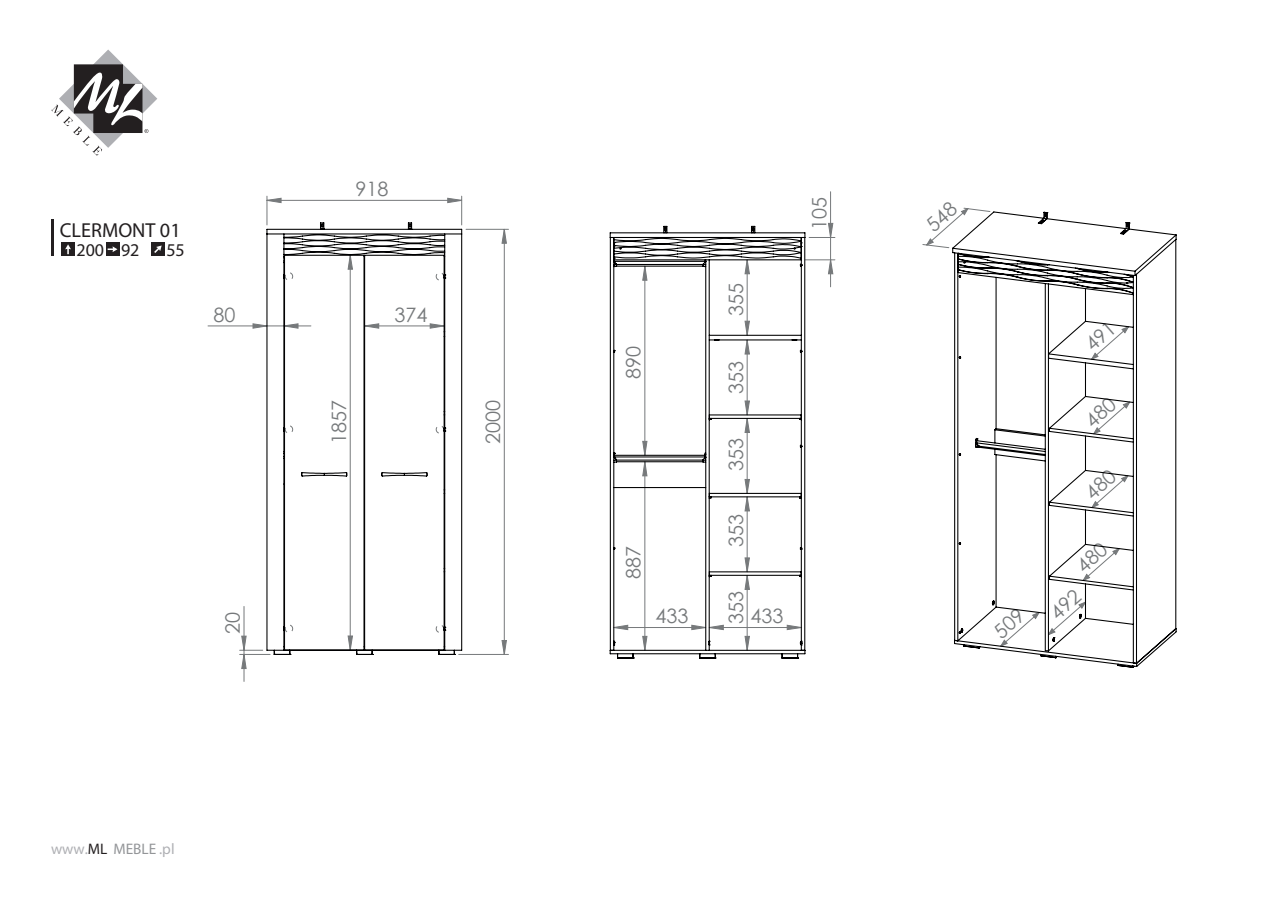
<style>
.page{position:relative;width:1280px;height:910px;background:#fff}
.page>*{position:absolute;margin:0;border:0;box-sizing:border-box;transform-origin:0 0}
.t1{font:20.25px "Myriad Pro";color:#231f20}
.t2{font:19.8px "Century Gothic";color:#76797b}
.t3{font:18px "Myriad Pro";color:#231f20}
.t4{font:15.3px "Myriad Pro";color:#aeafb3}
.s1{color:#231f20}
.s2{color:#939598}
</style>
<div class="page">
<svg style="left:51px;top:50px;width:106px;height:106px"></svg>
<div style="left:61px;top:242px;width:14px;height:14px;background:#231f20"></div>
<svg style="left:65px;top:244px;width:6px;height:10px"></svg>
<div style="left:106px;top:242px;width:13px;height:14px;background:#231f20"></div>
<div style="left:151px;top:242px;width:14px;height:14px;background:#231f20"></div>
<hr style="left:51px;top:220px;width:2px;height:36px;background:#231f20">
<svg style="left:108px;top:246px;width:9px;height:6px"></svg>
<svg style="left:154px;top:245px;width:8px;height:8px"></svg>
<hr style="left:208px;top:326px;width:59px;height:1px;background:#76797b">
<hr style="left:240px;top:654px;width:30px;height:1px;background:#76797b">
<hr style="left:244px;top:606px;width:1px;height:44px;background:#76797b">
<hr style="left:466px;top:229px;width:42px;height:1px;background:#76797b">
<hr style="left:459px;top:654px;width:49px;height:1px;background:#76797b">
<svg style="left:252px;top:196px;width:211px;height:133px"></svg>
<svg style="left:240px;top:635px;width:23px;height:46px"></svg>
<svg style="left:465px;top:229px;width:41px;height:425px"></svg>
<svg style="left:266px;top:222px;width:197px;height:433px"></svg>
<hr style="left:805px;top:259px;width:30px;height:1px;background:#76797b">
<hr style="left:830px;top:192px;width:1px;height:45px;background:#76797b">
<svg style="left:809px;top:223px;width:26px;height:64px"></svg>
<svg style="left:609px;top:225px;width:197px;height:434px"></svg>
<svg style="left:952px;top:210px;width:225px;height:458px"></svg>
<svg style="left:1075px;top:541px;width:34px;height:32px"></svg>
<svg style="left:1084px;top:468px;width:33px;height:32px"></svg>
<svg style="left:1084px;top:396px;width:33px;height:32px"></svg>
<svg style="left:1084px;top:323px;width:30px;height:29px"></svg>
<svg style="left:1048px;top:588px;width:34px;height:32px"></svg>
<svg style="left:993px;top:608px;width:32px;height:31px"></svg>
<svg style="left:941px;top:210px;width:17px;height:22px"></svg>
<p class="t1" style="left:60px;top:218px;width:122px">CLERMONT 01</p>
<p class="t3" style="left:76px;top:239px;width:64px">200 92</p>
<p class="t3" style="left:166px;top:239px;width:20px">55</p>
<p class="t2" style="left:214px;top:301px;width:23px">80</p>
<p class="t2" style="left:219px;top:634px;width:23px;rotate:-90deg">20</p>
<p class="t4" style="left:51px;top:839px;width:125px">www.<span class="s1">ML</span> <span class="s2">MEBLE</span> .pl</p>
<p class="t2" style="left:355px;top:175px;width:34px">918</p>
<p class="t2" style="left:325px;top:444px;width:45px;rotate:-90deg">1857</p>
<p class="t2" style="left:394px;top:301px;width:34px">374</p>
<p class="t2" style="left:479px;top:444px;width:45px;rotate:-90deg">2000</p>
<p class="t2" style="left:620px;top:379px;width:34px;rotate:-90deg">890</p>
<p class="t2" style="left:722px;top:316px;width:34px;rotate:-90deg">355</p>
<p class="t2" style="left:722px;top:394px;width:34px;rotate:-90deg">353</p>
<p class="t2" style="left:722px;top:471px;width:34px;rotate:-90deg">353</p>
<p class="t2" style="left:620px;top:579px;width:34px;rotate:-90deg">887</p>
<p class="t2" style="left:722px;top:547px;width:34px;rotate:-90deg">353</p>
<p class="t2" style="left:722px;top:624px;width:34px;rotate:-90deg">353</p>
<p class="t2" style="left:655px;top:602px;width:34px">433</p>
<p class="t2" style="left:750px;top:602px;width:34px">433</p>
<p class="t2" style="left:805px;top:230px;width:34px;rotate:-90deg">105</p>
</div>
